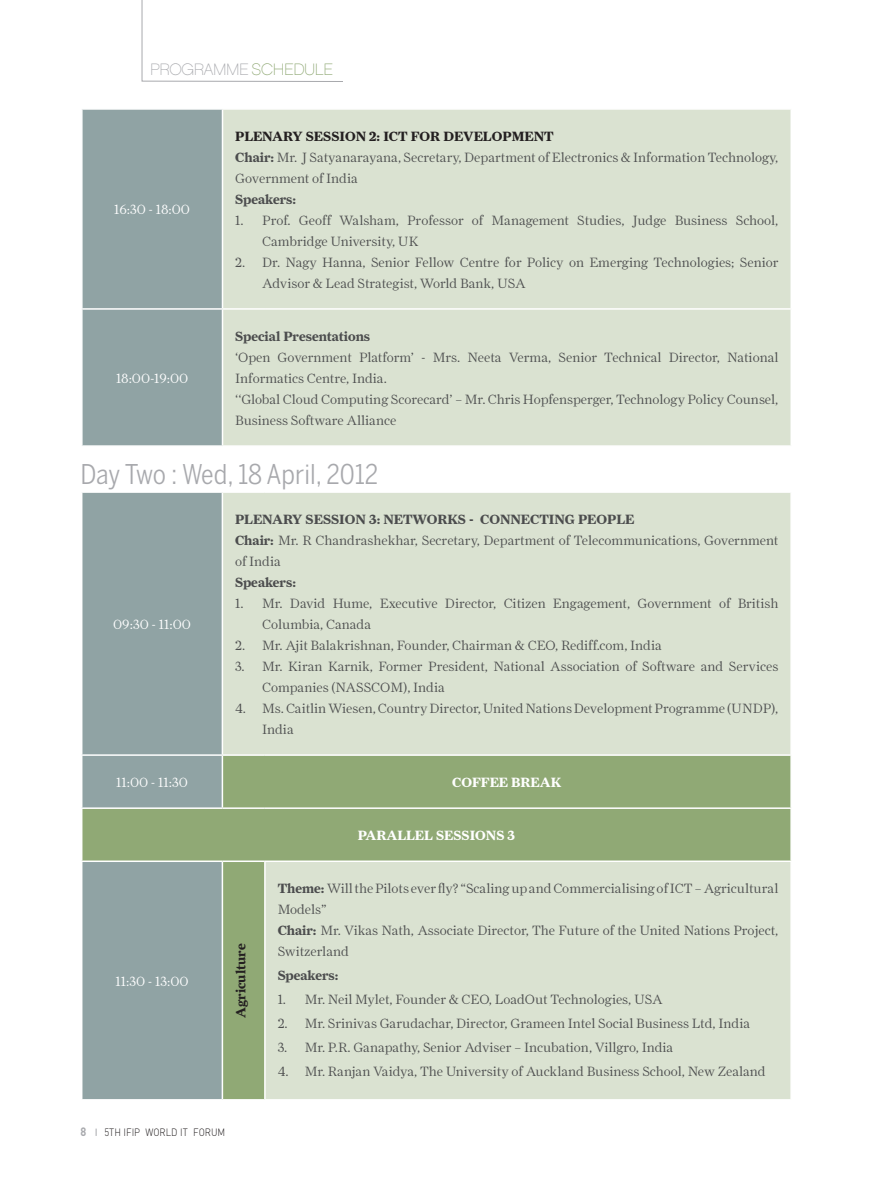
<style>
.page{position:relative;width:872px;height:1190px;background:#fff}
.page>*{position:absolute;margin:0;border:0;box-sizing:border-box;transform-origin:0 0}
.t1{font:27px "Benton Sans Cond";color:#a8a9ad}
.t2{font:16.5px "Chalet Paris Nineteen Eighty";letter-spacing:-.02em;color:#a8a9ad}
.t3{font:300 13.5px/21px "Farnham Display";color:#4b4c4d}
.t4{font:300 13.5px "Farnham Display";color:#fff}
.t5{font:700 13.5px "Farnham Display";color:#4b4c4d}
.t6{font:700 13.5px "Farnham Display";color:#fff}
.t7{font:700 13.5px "Farnham Display";color:#231f20}
.t8{font:700 12px "DIN";color:#a8a9ad;scale:.9 1}
.t9{font:300 10.5px "DIN";color:#231f20;scale:.9 1}
.s1{color:#90a975}
.s2{font-weight:700;color:#231f20}
.s3{font-weight:700}
</style>
<div class="page">
<svg style="left:142px;top:0;width:201px;height:82px"></svg>
<div style="left:83px;top:110px;width:139px;height:335px;background:#90a3a4"></div>
<div style="left:223px;top:110px;width:567px;height:335px;background:#dae2d1"></div>
<hr style="left:222px;top:308px;width:43px;height:2px;background:#fff">
<hr style="left:265px;top:308px;width:527px;height:2px;background:#fff">
<hr style="left:81px;top:308px;width:141px;height:2px;background:#fff">
<div style="left:82px;top:493px;width:140px;height:261px;background:#90a3a4"></div>
<div style="left:223px;top:493px;width:567px;height:261px;background:#dae2d1"></div>
<svg style="left:82px;top:755px;width:708px;height:344px;background:#b6c5ac"></svg>
<hr style="left:222px;top:807px;width:43px;height:2px;background:#fff">
<hr style="left:265px;top:807px;width:527px;height:2px;background:#fff">
<hr style="left:222px;top:860px;width:43px;height:2px;background:#fff">
<hr style="left:265px;top:860px;width:527px;height:2px;background:#fff">
<hr style="left:264px;top:862px;width:2px;height:237px;background:#fff">
<hr style="left:222px;top:755px;width:1px;height:52px;background:#fff">
<hr style="left:81px;top:807px;width:141px;height:2px;background:#fff">
<hr style="left:81px;top:860px;width:141px;height:2px;background:#fff">
<hr style="left:222px;top:862px;width:1px;height:237px;background:#fff">
<p class="t2" style="left:150px;top:60px;width:185px">PROGRAMME <span class="s1">SCHEDULE</span></p>
<p class="t4" style="left:114px;top:202px;width:77px">16:30 - 18:00</p>
<p class="t3" style="left:235px;top:125px;width:545px"><span class="s2">PLENARY SESSION 2: ICT FOR DEVELOPMENT<br></span><span class="s3">Chair:</span> Mr. J Satyanarayana, Secretary, Department of Electronics &amp; Information Technology,<br>Government of India</p>
<p class="t5" style="left:235px;top:191px;width:62px">Speakers:</p>
<p class="t3" style="left:262px;top:209px;width:518px;text-indent:-27px">1. Prof. Geoff Walsham, Professor of Management Studies, Judge Business School,<br>Cambridge University, UK</p>
<p class="t3" style="left:262px;top:251px;width:518px;text-indent:-27px">2. Dr. Nagy Hanna, Senior Fellow Centre for Policy on Emerging Technologies; Senior<br>Advisor &amp; Lead Strategist, World Bank, USA</p>
<p class="t5" style="left:235px;top:328px;width:136px">Special Presentations</p>
<p class="t3" style="left:235px;top:346px;width:545px">‘Open Government Platform’ - Mrs. Neeta Verma, Senior Technical Director, National Informatics Centre, India.<br>‘‘Global Cloud Computing Scorecard’ – Mr. Chris Hopfensperger, Technology Policy Counsel, Business Software Alliance</p>
<h1 class="t1" style="left:80px;top:458px;width:299px">Day Two : Wed, 18 April, 2012</h1>
<p class="t4" style="left:116px;top:370px;width:74px">18:00-19:00</p>
<p class="t4" style="left:113px;top:616px;width:79px">09:30 - 11:00</p>
<p class="t3" style="left:235px;top:508px;width:545px"><span class="s3">PLENARY SESSION 3: NETWORKS - CONNECTING PEOPLE<br>Chair:</span> Mr. R Chandrashekhar, Secretary, Department of Telecommunications, Government of India</p>
<p class="t5" style="left:235px;top:574px;width:62px">Speakers:</p>
<p class="t3" style="left:262px;top:592px;width:518px;text-indent:-27px">1. Mr. David Hume, Executive Director, Citizen Engagement, Government of British<br>Columbia, Canada</p>
<p class="t3" style="left:235px;top:634px;width:428px">2. Mr. Ajit Balakrishnan, Founder, Chairman &amp; CEO, Rediff.com, India</p>
<p class="t3" style="left:262px;top:655px;width:518px;text-indent:-27px">3. Mr. Kiran Karnik, Former President, National Association of Software and Services<br>Companies (NASSCOM), India</p>
<p class="t3" style="left:262px;top:697px;width:518px;text-indent:-27px">4. Ms. Caitlin Wiesen, Country Director, United Nations Development Programme (UNDP),<br>India</p>
<p class="t4" style="left:116px;top:774px;width:73px">11:00 - 11:30</p>
<p class="t6" style="left:452px;top:774px;width:111px">COFFEE BREAK</p>
<p class="t4" style="left:115px;top:973px;width:75px">11:30 - 13:00</p>
<p class="t7" style="left:233px;top:1017px;width:76px;rotate:-90deg">Agriculture</p>
<p class="t8" style="left:80px;top:1123px;width:8px">8</p>
<p class="t9" style="left:104px;top:1125px;width:136px">5TH IFIP WORLD IT FORUM</p>
<p class="t6" style="left:358px;top:827px;width:159px">PARALLEL SESSIONS 3</p>
<p class="t3" style="left:278px;top:877px;width:502px"><span class="s3">Theme:</span> Will the Pilots ever fly? “Scaling up and Commercialising of ICT – Agricultural Models”<br><span class="s3">Chair:</span> Mr. Vikas Nath, Associate Director, The Future of the United Nations Project, Switzerland</p>
<p class="t5" style="left:278px;top:967px;width:62px">Speakers:</p>
<p class="t3" style="left:278px;top:988px;width:387px">1. Mr. Neil Mylet, Founder &amp; CEO, LoadOut Technologies, USA</p>
<p class="t3" style="left:278px;top:1012px;width:474px">2. Mr. Srinivas Garudachar, Director, Grameen Intel Social Business Ltd, India</p>
<p class="t3" style="left:278px;top:1036px;width:397px">3. Mr. P.R. Ganapathy, Senior Adviser – Incubation, Villgro, India</p>
<p class="t3" style="left:278px;top:1060px;width:489px">4. Mr. Ranjan Vaidya, The University of Auckland Business School, New Zealand</p>
</div>
